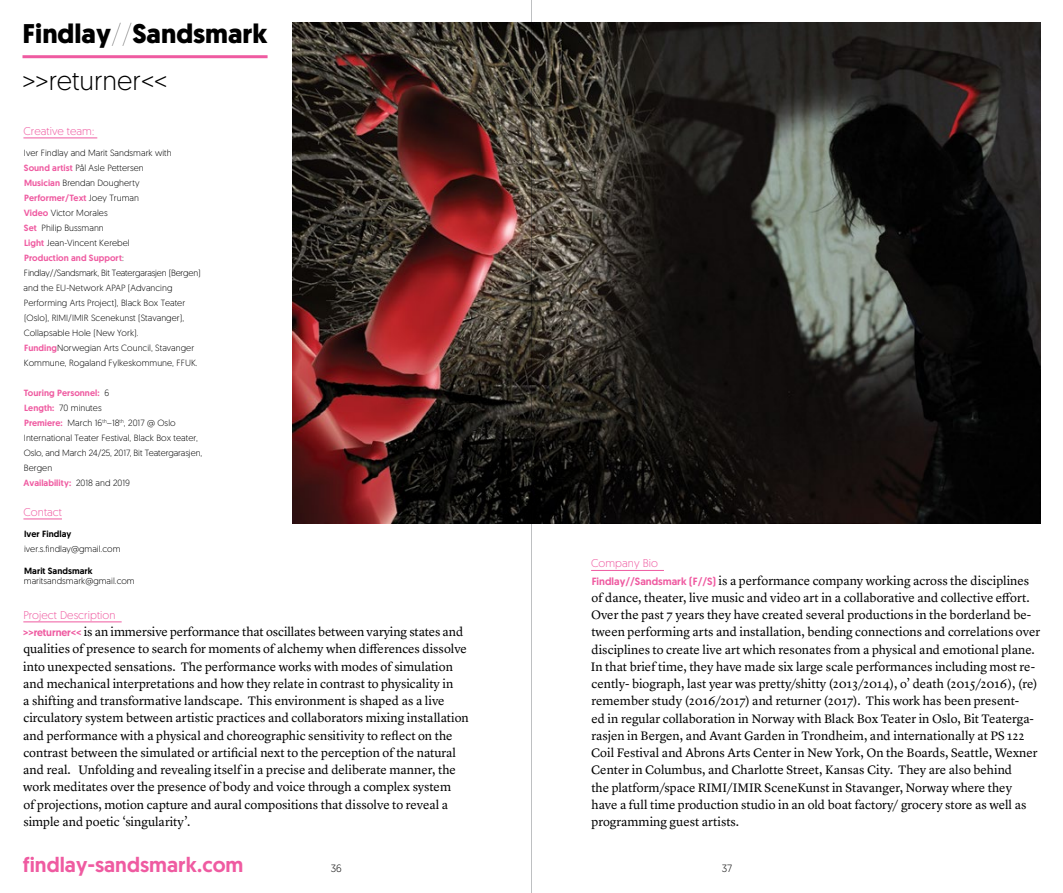
<style>
.page{position:relative;width:1063px;height:893px;background:#fff}
.page>*{position:absolute;margin:0;border:0;box-sizing:border-box;transform-origin:0 0}
.t1{font:700 27px/46.5px "Geomanist";color:#000}
.t2{font:500 21px "Geomanist";color:#ef5ba1}
.t3{font:12.75px/17.2px "Lyon Text";color:#000}
.t4{font:300 11.25px "Geomanist";letter-spacing:.005em;color:#ef5ba1}
.t5{font:300 10.5px "Geomanist";color:#000}
.t6{font:300 9px/15px "Geomanist";letter-spacing:.005em;color:#000}
.t7{font:500 9px "Geomanist";letter-spacing:.005em;color:#000}
.s1{font-weight:100}
.s2{font-weight:300}
.s3{font-weight:500;color:#ef5ba1}
.s4{font-family:"Geomanist";font-weight:500;font-size:10.5px;color:#ef5ba1}
</style>
<div class="page">
<hr style="left:22px;top:55px;width:246px;height:3px;background:#ef5ba1">
<hr style="left:23px;top:138px;width:74px;height:1px;background:#ef5ba1">
<hr style="left:23px;top:519px;width:39px;height:1px;background:#ef5ba1">
<img style="left:292px;top:23px;width:748px;height:500px">
<hr style="left:23px;top:622px;width:99px;height:1px;background:#ef5ba1">
<hr style="left:591px;top:570px;width:73px;height:1px;background:#ef5ba1">
<hr style="left:531px;top:0;width:1px;height:893px;background:#bec0c2">
<h1 class="t1" style="left:22px;top:11px;width:247px">Findlay<span class="s1">//</span>Sandsmark <span class="s2">&gt;&gt;returner&lt;&lt;</span></h1>
<p class="t4" style="left:23px;top:124px;width:72px">Creative team:</p>
<p class="t6" style="left:24px;top:145px;width:179px">Iver Findlay and Marit Sandsmark with<br><span class="s3">Sound artist</span> Pål Asle Pettersen<br><span class="s3">Musician</span> Brendan Dougherty <span class="s3">Performer/Text</span> Joey Truman<br><span class="s3">Video</span> Victor Morales<br><span class="s3">Set</span> Philip Bussmann<br><span class="s3">Light</span> Jean-Vincent Kerebel<br><span class="s3">Production and Support</span>:<br>Findlay//Sandsmark, Bit Teatergarasjen (Bergen) and the EU-Network APAP (Advancing Performing Arts Project), Black Box Teater (Oslo), RIMI/IMIR Scenekunst (Stavanger), Collapsable Hole (New York).<br><span class="s3">Funding</span>Norwegian Arts Council, Stavanger Kommune, Rogaland Fylkeskommune, FFUK.</p>
<p class="t6" style="left:23px;top:385px;width:180px"><span class="s3">Touring Personnel:</span> 6<br><span class="s3">Length:</span> 70 minutes<br><span class="s3">Premiere:</span> March 16<sup>th</sup>–18<sup>th</sup>, 2017 @ Oslo<br>International Teater Festival, Black Box teater,<br>Oslo, and March 24/25, 2017, Bit Teatergarasjen,<br>Bergen<br><span class="s3">Availability:</span> 2018 and 2019</p>
<p class="t4" style="left:23px;top:505px;width:40px">Contact</p>
<p class="t7" style="left:24px;top:528px;width:49px">Iver Findlay</p>
<p class="t6" style="left:24px;top:541px;width:98px">iver.s.findlay@gmail.com</p>
<p class="t7" style="left:24px;top:564px;width:70px">Marit Sandsmark</p>
<p class="t6" style="left:24px;top:573px;width:112px">maritsandsmark@gmail.com</p>
<p class="t4" style="left:23px;top:608px;width:94px">Project Description</p>
<p class="t3" style="left:23px;top:622px;width:447px"><span class="s4">&gt;&gt;returner&lt;&lt;</span> is an immersive performance that oscillates between varying states and qualities of presence to search for moments of alchemy when differences dissolve into unexpected sensations. The performance works with modes of simulation and mechanical interpretations and how they relate in contrast to physicality in<br>a shifting and transformative landscape. This environment is shaped as a live circulatory system between artistic practices and collaborators mixing installation and performance with a physical and choreographic sensitivity to reflect on the contrast between the simulated or artificial next to the perception of the natural and real. Unfolding and revealing itself in a precise and deliberate manner, the work meditates over the presence of body and voice through a complex system<br>of projections, motion capture and aural compositions that dissolve to reveal a simple and poetic ‘singularity’.</p>
<p class="t4" style="left:591px;top:556px;width:68px">Company Bio</p>
<p class="t3" style="left:591px;top:571px;width:451px"><span class="s4">Findlay//Sandsmark (F//S)</span> is a performance company working across the disciplines of dance, theater, live music and video art in a collaborative and collective effort.<br>Over the past 7 years they have created several productions in the borderland be&shy;tween performing arts and installation, bending connections and correlations over disciplines to create live art which resonates from a physical and emotional plane.<br>In that brief time, they have made six large scale performances including most re&shy;cently- biograph, last year was pretty/shitty (2013/2014), o’ death (2015/2016), (re) remember study (2016/2017) and returner (2017). This work has been present-<br>ed in regular collaboration in Norway with Black Box Teater in Oslo, Bit Teaterga&shy;rasjen in Bergen, and Avant Garden in Trondheim, and internationally at PS 122<br>Coil Festival and Abrons Arts Center in New York, On the Boards, Seattle, Wexner Center in Columbus, and Charlotte Street, Kansas City. They are also behind<br>the platform/space RIMI/IMIR SceneKunst in Stavanger, Norway where they have a full time production studio in an old boat factory/ grocery store as well as programming guest artists.</p>
<h2 class="t2" style="left:23px;top:850px;width:222px">findlay-sandsmark.com</h2>
<p class="t5" style="left:331px;top:861px;width:13px">36</p>
<p class="t5" style="left:722px;top:861px;width:12px">37</p>
</div>
